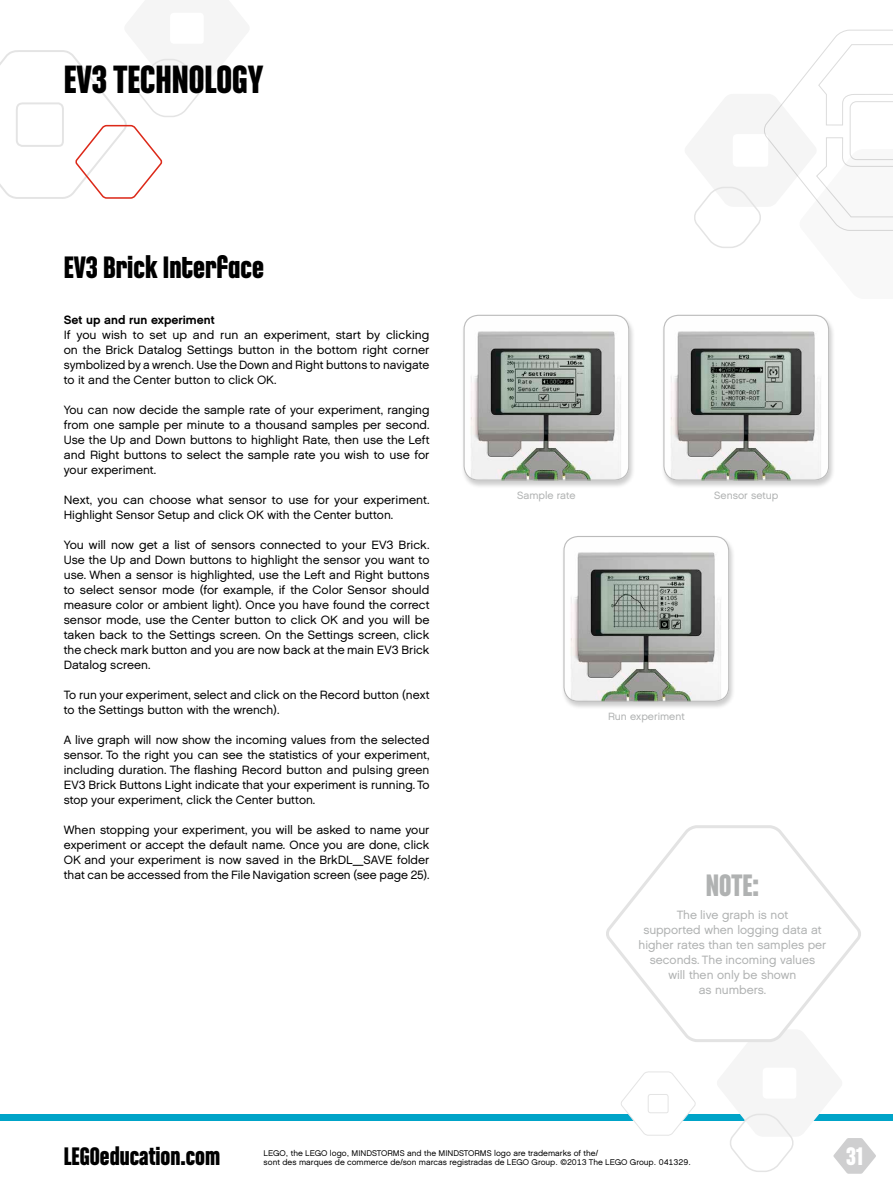
<style>
.page{position:relative;width:893px;height:1191px;background:#fff}
.page>*{position:absolute;margin:0;border:0;box-sizing:border-box;transform-origin:0 0}
.t1{font:700 42px "LEGO Chalet Comprime 80";color:#000}
.t2{font:700 33px "LEGO Chalet Comprime 80";color:#000}
.t3{font:700 33px "LEGO Chalet Comprime 80";color:#b0b2b2}
.t4{font:700 27px "LEGO Chalet Comprime 60";color:#000}
.t5{font:700 27px "LEGO Chalet Comprime 80";color:#fff}
.t6{font:12px/15px "LEGO Chalet 60";color:#000;text-align:justify}
.t7{font:12px/15px "LEGO Chalet 60";color:#b0b2b2;text-align:center}
.t8{font:700 12px "LEGO Chalet 60";color:#000}
.t9{font:10.5px "LEGO Chalet 60";color:#b0b2b2}
.t10{font:8.25px/9.8px "LEGO Chalet 60";color:#000}
</style>
<div class="page">
<div style="left:0;top:1114px;width:893px;height:6px;background:#00a4c8"></div>
<svg style="left:621px;top:1071px;width:75px;height:65px"></svg>
<svg style="left:0;top:50px;width:201px;height:149px"></svg>
<svg style="left:694px;top:29px;width:199px;height:219px"></svg>
<svg style="left:606px;top:825px;width:255px;height:217px"></svg>
<div style="left:461px;top:314px;width:175px;height:175px;background:#000;opacity:.2"></div>
<img style="left:463px;top:315px;width:166px;height:165px">
<div style="left:463px;top:315px;width:166px;height:165px;border:1px solid #bbb;border-radius:14px"></div>
<div style="left:661px;top:314px;width:175px;height:175px;background:#000;opacity:.2"></div>
<img style="left:663px;top:315px;width:166px;height:165px">
<div style="left:663px;top:315px;width:166px;height:165px;border:1px solid #bbb;border-radius:14px"></div>
<div style="left:561px;top:535px;width:175px;height:175px;background:#000;opacity:.2"></div>
<img style="left:563px;top:536px;width:166px;height:166px">
<div style="left:563px;top:536px;width:166px;height:166px;border:1px solid #bbb;border-radius:14px"></div>
<svg style="left:717px;top:1029px;width:159px;height:144px"></svg>
<h1 class="t1" style="left:64px;top:55px;width:201px">EV3 Technology</h1>
<h2 class="t2" style="left:64px;top:248px;width:202px">EV3 Brick Interface</h2>
<p class="t8" style="left:64px;top:312px;width:152px">Set up and run experiment</p>
<p class="t6" style="left:64px;top:327px;width:367px">If you wish to set up and run an experiment, start by clicking on the Brick Datalog Settings button in the bottom right corner symbolized by a wrench. Use the Down and Right buttons to navigate to it and the Center button to click OK.</p>
<p class="t6" style="left:64px;top:402px;width:367px">You can now decide the sample rate of your experiment, ranging from one sample per minute to a thousand samples per second.<br>Use the Up and Down buttons to highlight Rate, then use the Left and Right buttons to select the sample rate you wish to use for your experiment.</p>
<p class="t6" style="left:64px;top:492px;width:366px">Next, you can choose what sensor to use for your experiment.<br>Highlight Sensor Setup and click OK with the Center button.</p>
<p class="t6" style="left:64px;top:537px;width:367px">You will now get a list of sensors connected to your EV3 Brick.<br>Use the Up and Down buttons to highlight the sensor you want to use. When a sensor is highlighted, use the Left and Right buttons to select sensor mode (for example, if the Color Sensor should measure color or ambient light). Once you have found the correct sensor mode, use the Center button to click OK and you will be taken back to the Settings screen. On the Settings screen, click the check mark button and you are now back at the main EV3 Brick Datalog screen.</p>
<p class="t6" style="left:64px;top:687px;width:367px">To run your experiment, select and click on the Record button (next to the Settings button with the wrench).</p>
<p class="t6" style="left:64px;top:732px;width:367px">A live graph will now show the incoming values from the selected sensor. To the right you can see the statistics of your experiment, including duration. The flashing Record button and pulsing green EV3 Brick Buttons Light indicate that your experiment is running. To stop your experiment, click the Center button.</p>
<p class="t6" style="left:64px;top:822px;width:367px">When stopping your experiment, you will be asked to name your experiment or accept the default name. Once you are done, click OK and your experiment is now saved in the BrkDL_SAVE folder that can be accessed from the File Navigation screen (see page 25).</p>
<p class="t9" style="left:517px;top:489px;width:60px">Sample rate</p>
<p class="t9" style="left:714px;top:489px;width:65px">Sensor setup</p>
<p class="t9" style="left:608px;top:710px;width:78px">Run experiment</p>
<h2 class="t3" style="left:706px;top:866px;width:55px">NOTE :</h2>
<p class="t7" style="left:639px;top:907px;width:189px">The live graph is not<br>supported when logging data at higher rates than ten samples per seconds. The incoming values<br>will then only be shown<br>as numbers.</p>
<h3 class="t4" style="left:64px;top:1140px;width:158px">LEGOeducation.com</h3>
<h3 class="t5" style="left:846px;top:1140px;width:18px">31</h3>
<p class="t10" style="left:264px;top:1148px;width:429px">LEGO, the LEGO logo, MINDSTORMS and the MINDSTORMS logo are trademarks of the/<br>sont des marques de commerce de/son marcas registradas de LEGO Group. ©2013 The LEGO Group. 041329.</p>
</div>
